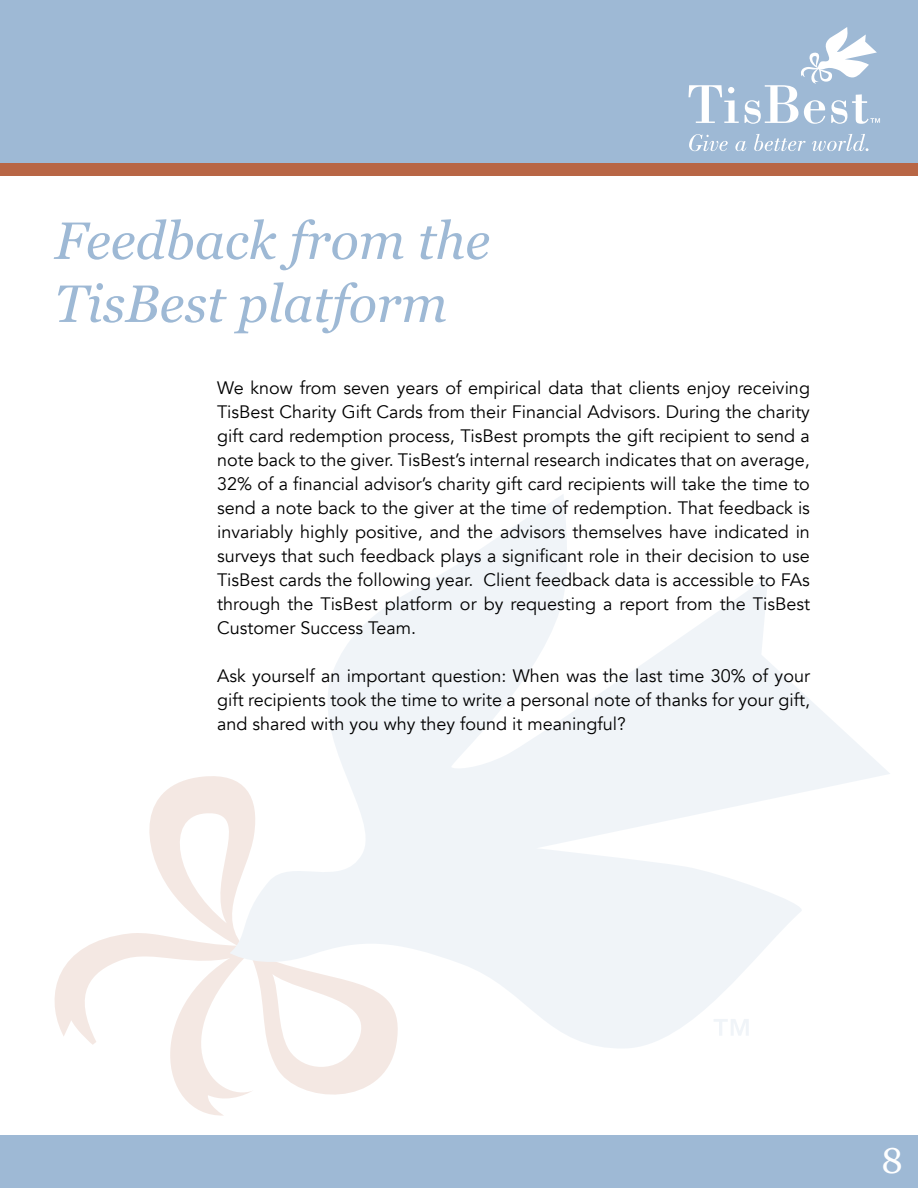
<style>
.page{position:relative;width:918px;height:1188px;background:#fff}
.page>*{position:absolute;margin:0;border:0;box-sizing:border-box;transform-origin:0 0}
.t1{font:italic 52.5px/63px "Georgia";color:#9eb9d5}
.t2{font:36px "Georgia";color:#fff}
.t3{font:18px/24px "Avenir";color:#000;text-align:justify}
</style>
<div class="page">
<svg style="left:55px;top:776px;width:340px;height:340px"></svg>
<svg style="left:230px;top:495px;width:660px;height:555px"></svg>
<svg style="left:714px;top:1019px;width:35px;height:17px"></svg>
<div style="left:0;top:0;width:918px;height:163px;background:#9eb9d5"></div>
<svg style="left:689px;top:134px;width:39px;height:17px"></svg>
<svg style="left:735px;top:141px;width:11px;height:10px"></svg>
<svg style="left:754px;top:134px;width:52px;height:17px"></svg>
<svg style="left:812px;top:134px;width:57px;height:17px"></svg>
<svg style="left:689px;top:85px;width:50px;height:38px"></svg>
<svg style="left:745px;top:27px;width:135px;height:97px"></svg>
<div style="left:0;top:163px;width:918px;height:13px;background:#b86645"></div>
<div style="left:0;top:1136px;width:918px;height:52px;background:#9eb9d5"></div>
<h1 class="t1" style="left:55px;top:207px;width:437px">Feedback from the<br>TisBest platform</h1>
<p class="t3" style="left:217px;top:376px;width:594px">We know from seven years of empirical data that clients enjoy receiving TisBest Charity Gift Cards from their Financial Advisors. During the charity gift card redemption process, TisBest prompts the gift recipient to send a note back to the giver. TisBest’s internal research indicates that on average, 32% of a financial advisor’s charity gift card recipients will take the time to send a note back to the giver at the time of redemption. That feedback is invariably highly positive, and the advisors themselves have indicated in surveys that such feedback plays a significant role in their decision to use TisBest cards the following year. Client feedback data is accessible to FAs through the TisBest platform or by requesting a report from the TisBest Customer Success Team.</p>
<p class="t3" style="left:217px;top:664px;width:594px">Ask yourself an important question: When was the last time 30% of your gift recipients took the time to write a personal note of thanks for your gift, and shared with you why they found it meaningful?</p>
<h2 class="t2" style="left:881px;top:1135px;width:23px">8</h2>
</div>
